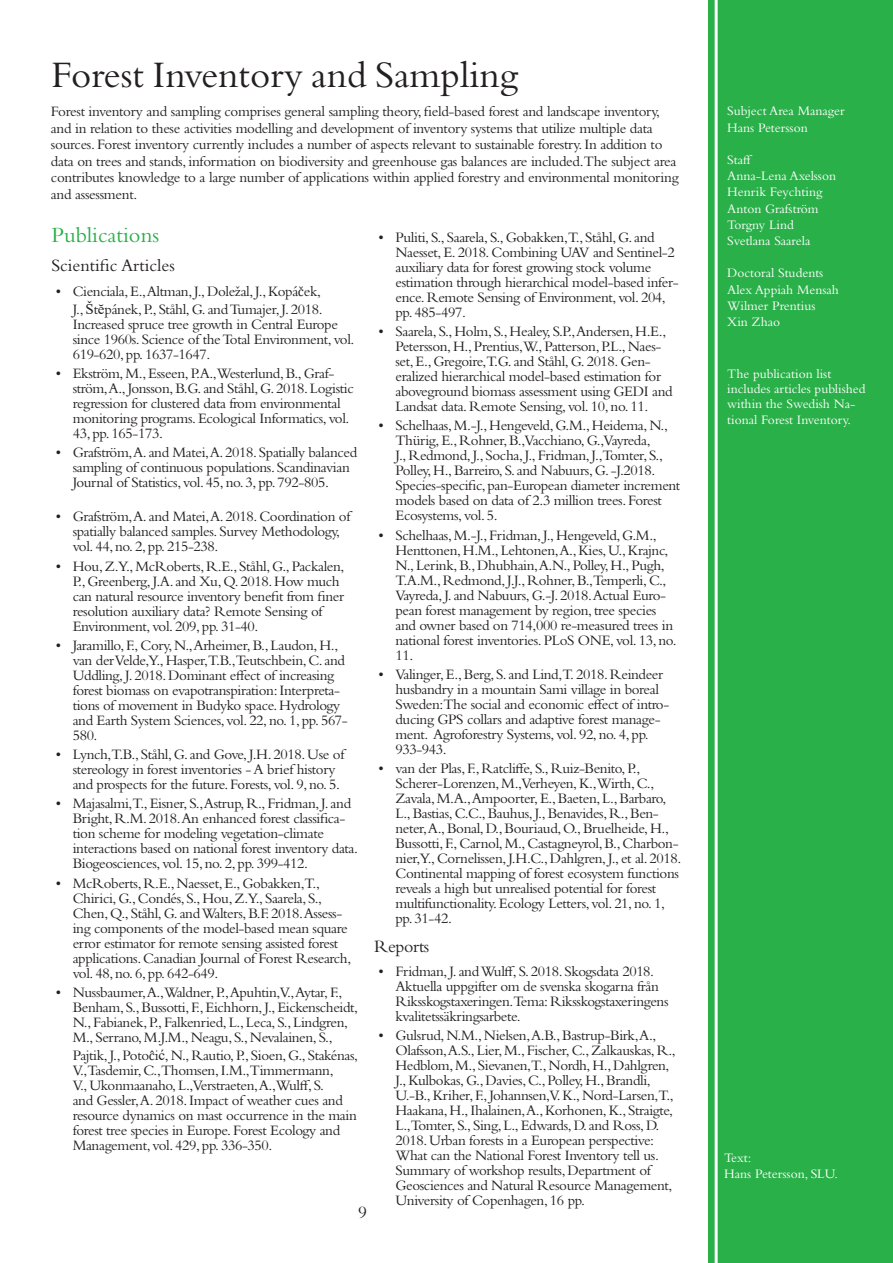
<style>
.page{position:relative;width:893px;height:1263px;background:#fff}
.page>*{position:absolute;margin:0;border:0;box-sizing:border-box;transform-origin:0 0}
.Slu_Heading_1{font:39px "Bembo Std";color:#231f20}
.t1{font:22.5px "Bembo Std";color:#2ab049}
.t2{font:18px "Bembo Std";color:#231f20}
.t3{font:18px "Bembo Std";letter-spacing:-.025em;color:#231f20}
.t4{font:15px/15px "Bembo Std";letter-spacing:-.025em;color:#231f20}
.t5{font:13.5px/15.5px "Bembo Std";color:#fff}
.s1{font-family:"Cambria";font-size:13.5px}
.s2{font-family:"Times New Roman"}
</style>
<div class="page">
<div style="left:708px;top:0;width:185px;height:1263px;background:#2ab049"></div>
<hr style="left:715px;top:0;width:3px;height:1263px;background:#fff">
<p class="Slu_Heading_1" style="left:51px;top:52px;width:468px">Forest Inventory and Sampling</p>
<p class="t4" style="left:51px;top:103px;width:629px;line-height:16.5px">Forest inventory and sampling comprises general sampling theory, field-based forest and landscape inventory, and in relation to these activities modelling and development of inventory systems that utilize multiple data sources. Forest inventory currently includes a number of aspects relevant to sustainable forestry. In addition to data on trees and stands, information on biodiversity and greenhouse gas balances are included.The subject area contributes knowledge to a large number of applications within applied forestry and environmental monitoring and assessment.</p>
<p class="t1" style="left:51px;top:221px;width:109px">Publications</p>
<p class="t2" style="left:51px;top:255px;width:125px">Scientific Articles</p>
<p class="t4" style="left:56px;top:282px;width:268px;line-height:18px;text-align:right">• Cienciala, E.,Altman, J., Doležal, J., Kopá<span class="s1">č</span>ek,<br>J., <span class="s2">Š</span>t<span class="s2">ĕ</span>pánek, P., Ståhl, G. and Tumajer, J. 2018.</p>
<p class="t4" style="left:73px;top:316px;width:283px">Increased spruce tree growth in Central Europe since 1960s. Science of the Total Environment, vol.<br>619-620, pp. 1637-1647.</p>
<p class="t4" style="left:73px;top:365px;width:283px;text-indent:-17px">• Ekström, M., Esseen, P.A.,Westerlund, B., Graf&shy;ström,A., Jonsson, B.G. and Ståhl, G. 2018. Logistic regression for clustered data from environmental monitoring programs. Ecological Informatics, vol.<br>43, pp. 165-173.</p>
<p class="t4" style="left:73px;top:445px;width:286px;text-indent:-17px">• Grafström,A. and Matei,A. 2018. Spatially balanced sampling of continuous populations. Scandinavian<br>Journal of Statistics, vol. 45, no. 3, pp. 792-805.</p>
<p class="t4" style="left:73px;top:509px;width:279px;text-indent:-17px">• Grafström,A. and Matei,A. 2018. Coordination of spatially balanced samples. Survey Methodology, vol. 44, no. 2, pp. 215-238.</p>
<p class="t4" style="left:73px;top:558px;width:273px;text-indent:-17px">• Hou, Z.Y., McRoberts, R.E., Ståhl, G., Packalen, P., Greenberg, J.A. and Xu, Q. 2018. How much can natural resource inventory benefit from finer resolution auxiliary data? Remote Sensing of Environment, vol. 209, pp. 31-40.</p>
<p class="t4" style="left:73px;top:637px;width:277px;text-indent:-17px">• Jaramillo, F., Cory, N.,Arheimer, B., Laudon, H., van der Velde,Y., Hasper,T.B.,Teutschbein, C. and Uddling, J. 2018. Dominant effect of increasing forest biomass on evapotranspiration: Interpreta&shy;tions of movement in Budyko space. Hydrology and Earth System Sciences, vol. 22, no. 1, pp. 567- 580.</p>
<p class="t4" style="left:73px;top:747px;width:273px;text-indent:-17px">• Lynch,T.B., Ståhl, G. and Gove, J.H. 2018. Use of stereology in forest inventories - A brief history and prospects for the future. Forests, vol. 9, no. 5.</p>
<p class="t4" style="left:73px;top:796px;width:287px;text-indent:-17px">• Majasalmi,T., Eisner, S.,Astrup, R., Fridman, J. and Bright, R.M. 2018.An enhanced forest classifica&shy;tion scheme for modeling vegetation-climate interactions based on national forest inventory data.<br>Biogeosciences, vol. 15, no. 2, pp. 399-412.</p>
<p class="t4" style="left:73px;top:875px;width:280px;text-indent:-17px">• McRoberts, R.E., Naesset, E., Gobakken,T., Chirici, G., Condés, S., Hou, Z.Y., Saarela, S., Chen, Q., Ståhl, G. and Walters, B.F. 2018.Assess&shy;ing components of the model-based mean square error estimator for remote sensing assisted forest applications. Canadian Journal of Forest Research, vol. 48, no. 6, pp. 642-649.</p>
<p class="t4" style="left:73px;top:984px;width:287px;text-indent:-17px">• Nussbaumer,A.,Waldner, P.,Apuhtin,V.,Aytar, F., Benham, S., Bussotti, F., Eichhorn, J., Eickenscheidt, N., Fabianek, P., Falkenried, L., Leca, S., Lindgren, M., Serrano, M.J.M., Neagu, S., Nevalainen, S.,</p>
<p class="t4" style="left:73px;top:1047px;width:287px">Pajtik, J., Poto<span class="s1">ĉ</span>i<span class="s2">ć</span>, N., Rautio, P., Sioen, G., Stakénas, V.,Tasdemir, C.,Thomsen, I.M.,Timmermann,<br>V., Ukonmaanaho, L.,Verstraeten,A.,Wulff, S.<br>and Gessler,A. 2018. Impact of weather cues and resource dynamics on mast occurrence in the main forest tree species in Europe. Forest Ecology and Management, vol. 429, pp. 336-350.</p>
<p class="t4" style="left:395px;top:229px;width:285px;text-indent:-17px">• Puliti, S., Saarela, S., Gobakken,T., Ståhl, G. and Naesset, E. 2018. Combining UAV and Sentinel-2 auxiliary data for forest growing stock volume estimation through hierarchical model-based infer&shy;ence. Remote Sensing of Environment, vol. 204, pp. 485-497.</p>
<p class="t4" style="left:395px;top:324px;width:279px;text-indent:-17px">• Saarela, S., Holm, S., Healey, S.P.,Andersen, H.E., Petersson, H., Prentius,W., Patterson, P.L., Naes&shy;set, E., Gregoire,T.G. and Ståhl, G. 2018. Gen&shy;eralized hierarchical model-based estimation for aboveground biomass assessment using GEDI and Landsat data. Remote Sensing, vol. 10, no. 11.</p>
<p class="t4" style="left:395px;top:418px;width:286px;text-indent:-17px">• Schelhaas, M.-J., Hengeveld, G.M., Heidema, N., Thürig, E., Rohner, B.,Vacchiano, G.,Vayreda,<br>J., Redmond, J., Socha, J., Fridman, J.,Tomter, S., Polley, H., Barreiro, S. and Nabuurs, G. -J.2018.<br>Species-specific, pan-European diameter increment models based on data of 2.3 million trees. Forest Ecosystems, vol. 5.</p>
<p class="t4" style="left:395px;top:527px;width:283px;text-indent:-17px">• Schelhaas, M.-J., Fridman, J., Hengeveld, G.M., Henttonen, H.M., Lehtonen,A., Kies, U., Krajnc, N., Lerink, B., Dhubhain,A.N., Polley, H., Pugh, T.A.M., Redmond, J.J., Rohner, B.,Temperli, C., Vayreda, J. and Nabuurs, G.-J. 2018.Actual Euro&shy;pean forest management by region, tree species and owner based on 714,000 re-measured trees in national forest inventories. PLoS ONE, vol. 13, no.<br>11.</p>
<p class="t4" style="left:395px;top:666px;width:275px;text-indent:-17px">• Valinger, E., Berg, S. and Lind,T. 2018. Reindeer husbandry in a mountain Sami village in boreal Sweden:The social and economic effect of intro&shy;ducing GPS collars and adaptive forest manage&shy;ment. Agroforestry Systems, vol. 92, no. 4, pp.<br>933-943.</p>
<p class="t4" style="left:395px;top:761px;width:287px;text-indent:-17px">• van der Plas, F., Ratcliffe, S., Ruiz-Benito, P., Scherer-Lorenzen, M.,Verheyen, K.,Wirth, C., Zavala, M.A.,Ampoorter, E., Baeten, L., Barbaro, L., Bastias, C.C., Bauhus, J., Benavides, R., Ben&shy;neter,A., Bonal, D., Bouriaud, O., Bruelheide, H., Bussotti, F., Carnol, M., Castagneyrol, B., Charbon&shy;nier,Y., Cornelissen, J.H.C., Dahlgren, J., et al. 2018.<br>Continental mapping of forest ecosystem functions reveals a high but unrealised potential for forest multifunctionality. Ecology Letters, vol. 21, no. 1, pp. 31-42.</p>
<p class="t3" style="left:374px;top:936px;width:57px">Reports</p>
<p class="t4" style="left:395px;top:963px;width:275px;text-indent:-17px">• Fridman, J. and Wulff, S. 2018. Skogsdata 2018.<br>Aktuella uppgifter om de svenska skogarna från Riksskogstaxeringen.Tema: Riksskogstaxeringens kvalitetssäkringsarbete.</p>
<p class="t4" style="left:395px;top:1028px;width:282px;text-indent:-17px">• Gulsrud, N.M., Nielsen,A.B., Bastrup-Birk,A., Olafsson,A.S., Lier, M., Fischer, C., Zalkauskas, R., Hedblom, M., Sievanen,T., Nordh, H., Dahlgren, J., Kulbokas, G., Davies, C., Polley, H., Brandli, U.-B., Kriher, F., Johannsen,V. K., Nord-Larsen,T., Haakana, H., Ihalainen,A., Korhonen, K., Straigte, L.,Tomter, S., Sing, L., Edwards, D. and Ross, D.<br>2018. Urban forests in a European perspective:<br>What can the National Forest Inventory tell us.<br>Summary of workshop results, Department of Geosciences and Natural Resource Management, University of Copenhagen, 16 pp.</p>
<p class="t2" style="left:358px;top:1202px;width:10px">9</p>
<p class="t5" style="left:727px;top:103px;width:119px">Subject Area Manager</p>
<p class="t5" style="left:727px;top:119px;width:82px">Hans Petersson</p>
<p class="t5" style="left:727px;top:152px;width:27px">Staff</p>
<p class="t5" style="left:727px;top:168px;width:110px">Anna-Lena Axelsson</p>
<p class="t5" style="left:727px;top:184px;width:97px">Henrik Feychting</p>
<p class="t5" style="left:727px;top:200px;width:93px">Anton Grafström</p>
<p class="t5" style="left:727px;top:217px;width:68px">Torgny Lind</p>
<p class="t5" style="left:727px;top:233px;width:85px">Svetlana Saarela</p>
<p class="t5" style="left:727px;top:265px;width:98px">Doctoral Students</p>
<p class="t5" style="left:727px;top:281px;width:113px">Alex Appiah Mensah</p>
<p class="t5" style="left:727px;top:298px;width:90px">Wilmer Prentius</p>
<p class="t5" style="left:727px;top:314px;width:54px">Xin Zhao</p>
<p class="t5" style="left:727px;top:365px;width:140px">The publication list includes articles published within the Swedish Na&shy;tional Forest Inventory.</p>
<p class="t5" style="left:724px;top:1150px;width:29px">Text:</p>
<p class="t5" style="left:724px;top:1166px;width:115px">Hans Petersson, SLU.</p>
</div>
